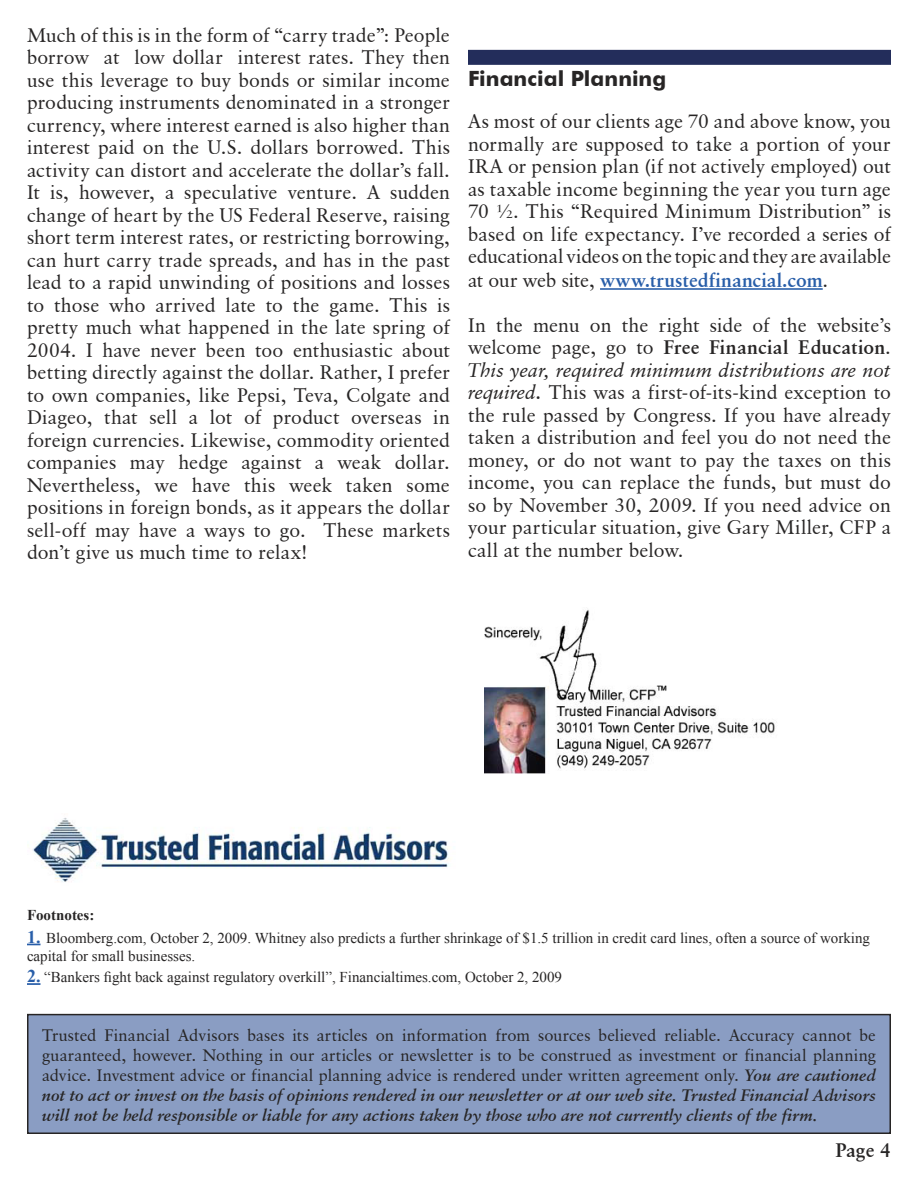
<style>
.page{position:relative;width:918px;height:1188px;background:#fff}
.page>*{position:absolute;margin:0;border:0;box-sizing:border-box;transform-origin:0 0}
.Paragraph_Heading{font:700 21px "Futura BT";color:#272525}
.t1{font:19.5px/22.5px "Classical Garamond BT";color:#272525;text-align:justify}
.t2{font:700 19.5px "Classical Garamond BT";color:#272525}
.t3{font:16.5px/19.8px "Classical Garamond BT";color:#272525;text-align:justify}
.t4{font:15px/18px "Times New Roman";color:#272525}
.t5{font:700 15px "Times New Roman";color:#272525}
.s1{font-weight:700;color:#285ea9}
.s2{font-weight:700}
.s3{font-style:italic}
.s4{font-weight:700;font-size:18px;color:#285ea9}
.s5{font-weight:700;font-style:italic}
</style>
<div class="page">
<div style="left:28px;top:1015px;width:862px;height:118px;background:#8a9dc3"></div>
<div style="left:27px;top:1014px;width:864px;height:120px;border:2px solid #272525"></div>
<svg style="left:27px;top:944px;width:13px;height:1px"></svg>
<svg style="left:27px;top:983px;width:13px;height:2px"></svg>
<div style="left:468px;top:50px;width:423px;height:15px;background:#232d5b"></div>
<hr style="left:600px;top:288px;width:223px;height:2px;background:#285ea9">
<img style="left:27px;top:818px;width:422px;height:64px">
<img style="left:484px;top:610px;width:291px;height:163px">
<p class="t1" style="left:27px;top:23px;width:425px">Much of this is in the form of “carry trade”: People borrow at low dollar interest rates. They then use this leverage to buy bonds or similar income producing instruments denominated in a stronger currency, where interest earned is also higher than interest paid on the U.S. dollars borrowed. This activity can distort and accelerate the dollar’s fall.<br>It is, however, a speculative venture. A sudden change of heart by the US Federal Reserve, raising short term interest rates, or restricting borrowing, can hurt carry trade spreads, and has in the past lead to a rapid unwinding of positions and losses to those who arrived late to the game. This is pretty much what happened in the late spring of 2004. I have never been too enthusiastic about betting directly against the dollar. Rather, I prefer to own companies, like Pepsi, Teva, Colgate and Diageo, that sell a lot of product overseas in foreign currencies. Likewise, commodity oriented companies may hedge against a weak dollar.<br>Nevertheless, we have this week taken some positions in foreign bonds, as it appears the dollar sell-off may have a ways to go. These markets don’t give us much time to relax!</p>
<p class="Paragraph_Heading" style="left:468px;top:66px;width:200px">Financial Planning</p>
<p class="t1" style="left:468px;top:110px;width:425px">As most of our clients age 70 and above know, you normally are supposed to take a portion of your IRA or pension plan (if not actively employed) out as taxable income beginning the year you turn age 70 ½. This “Required Minimum Distribution” is based on life expectancy. I’ve recorded a series of educational videos on the topic and they are available at our web site, <span class="s1">www.trustedfinancial.com</span>.</p>
<p class="t1" style="left:468px;top:313px;width:425px">In the menu on the right side of the website’s welcome page, go to <span class="s2">Free Financial Education</span>.<br><span class="s3">This year, required minimum distributions are not required.</span> This was a first-of-its-kind exception to the rule passed by Congress. If you have already taken a distribution and feel you do not need the money, or do not want to pay the taxes on this income, you can replace the funds, but must do so by November 30, 2009. If you need advice on your particular situation, give Gary Miller, CFP a call at the number below.</p>
<p class="t5" style="left:27px;top:905px;width:69px">Footnotes:</p>
<p class="t4" style="left:27px;top:928px;width:845px"><span class="s4">1.</span> Bloomberg.com, October 2, 2009. Whitney also predicts a further shrinkage of $1.5 trillion in credit card lines, often a source of working capital for small businesses.</p>
<p class="t4" style="left:27px;top:968px;width:537px"><span class="s4">2.</span> “Bankers fight back against regulatory overkill”, Financialtimes.com, October 2, 2009</p>
<p class="t3" style="left:42px;top:1025px;width:835px">Trusted Financial Advisors bases its articles on information from sources believed reliable. Accuracy cannot be guaranteed, however. Nothing in our articles or newsletter is to be construed as investment or financial planning advice. Investment advice or financial planning advice is rendered under written agreement only. <span class="s5">You are cautioned not to act or invest on the basis of opinions rendered in our newsletter or at our web site. Trusted Financial Advisors will not be held responsible or liable for any actions taken by those who are not currently clients of the firm.</span></p>
<p class="t2" style="left:835px;top:1138px;width:57px">Page 4</p>
</div>
